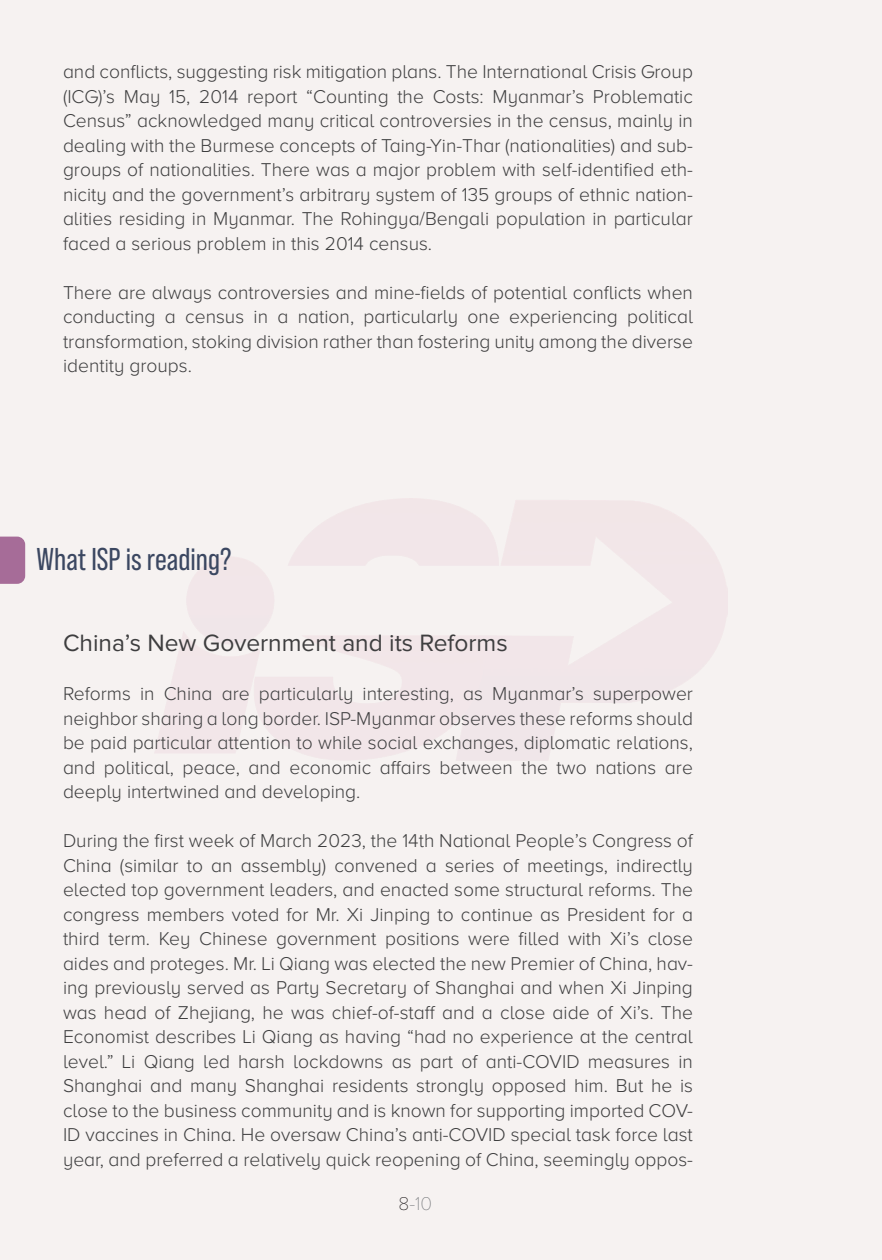
<style>
.page{position:relative;width:882px;height:1260px;background:#f6f2f1}
.page>*{position:absolute;margin:0;border:0;box-sizing:border-box;transform-origin:0 0}
.t1{font:31.5px "Bebas Neue Pro";color:#3b4761}
.t2{font:24.5px "Proxima Nova";color:#3e3e3f}
.t3{font:300 19.25px/24.5px "Proxima Nova A";color:#3e3e3f;text-align:justify}
.t4{font:100 19.25px "Proxima Nova A";color:#7b7d80}
.s1{color:#231f20}
</style>
<div class="page">
<svg style="left:0;top:537px;width:25px;height:47px"></svg>
<p class="t3" style="left:63px;top:59px;width:632px">and conflicts, suggesting risk mitigation plans. The International Crisis Group (ICG)’s May 15, 2014 report “Counting the Costs: Myanmar’s Problematic Census” acknowledged many critical controversies in the census, mainly in dealing with the Burmese concepts of Taing-Yin-Thar (nationalities) and sub&shy;groups of nationalities. There was a major problem with self-identified eth&shy;nicity and the government’s arbitrary system of 135 groups of ethnic nation&shy;alities residing in Myanmar. The Rohingya/Bengali population in particular faced a serious problem in this 2014 census.</p>
<p class="t3" style="left:63px;top:280px;width:632px">There are always controversies and mine-fields of potential conflicts when conducting a census in a nation, particularly one experiencing political transformation, stoking division rather than fostering unity among the diverse identity groups.</p>
<p class="t1" style="left:37px;top:541px;width:196px">What ISP is reading?</p>
<p class="t2" style="left:63px;top:629px;width:446px">China’s New Government and its Reforms</p>
<p class="t3" style="left:63px;top:681px;width:632px">Reforms in China are particularly interesting, as Myanmar’s superpower neighbor sharing a long border. ISP-Myanmar observes these reforms should be paid particular attention to while social exchanges, diplomatic relations, and political, peace, and economic affairs between the two nations are deeply intertwined and developing.</p>
<p class="t3" style="left:63px;top:828px;width:632px">During the first week of March 2023, the 14th National People’s Congress of China (similar to an assembly) convened a series of meetings, indirectly elected top government leaders, and enacted some structural reforms. The congress members voted for Mr. Xi Jinping to continue as President for a third term. Key Chinese government positions were filled with Xi’s close aides and proteges. Mr. Li Qiang was elected the new Premier of China, hav&shy;ing previously served as Party Secretary of Shanghai and when Xi Jinping was head of Zhejiang, he was chief-of-staff and a close aide of Xi’s. The Economist describes Li Qiang as having “had no experience at the central level.” Li Qiang led harsh lockdowns as part of anti-COVID measures in Shanghai and many Shanghai residents strongly opposed him. But he is close to the business community and is known for supporting imported COV-ID vaccines in China. He oversaw China’s anti-COVID special task force last year, and preferred a relatively quick reopening of China, seemingly oppos-</p>
<p class="t4" style="left:399px;top:1193px;width:35px"><span class="s1">8</span>-10</p>
</div>
